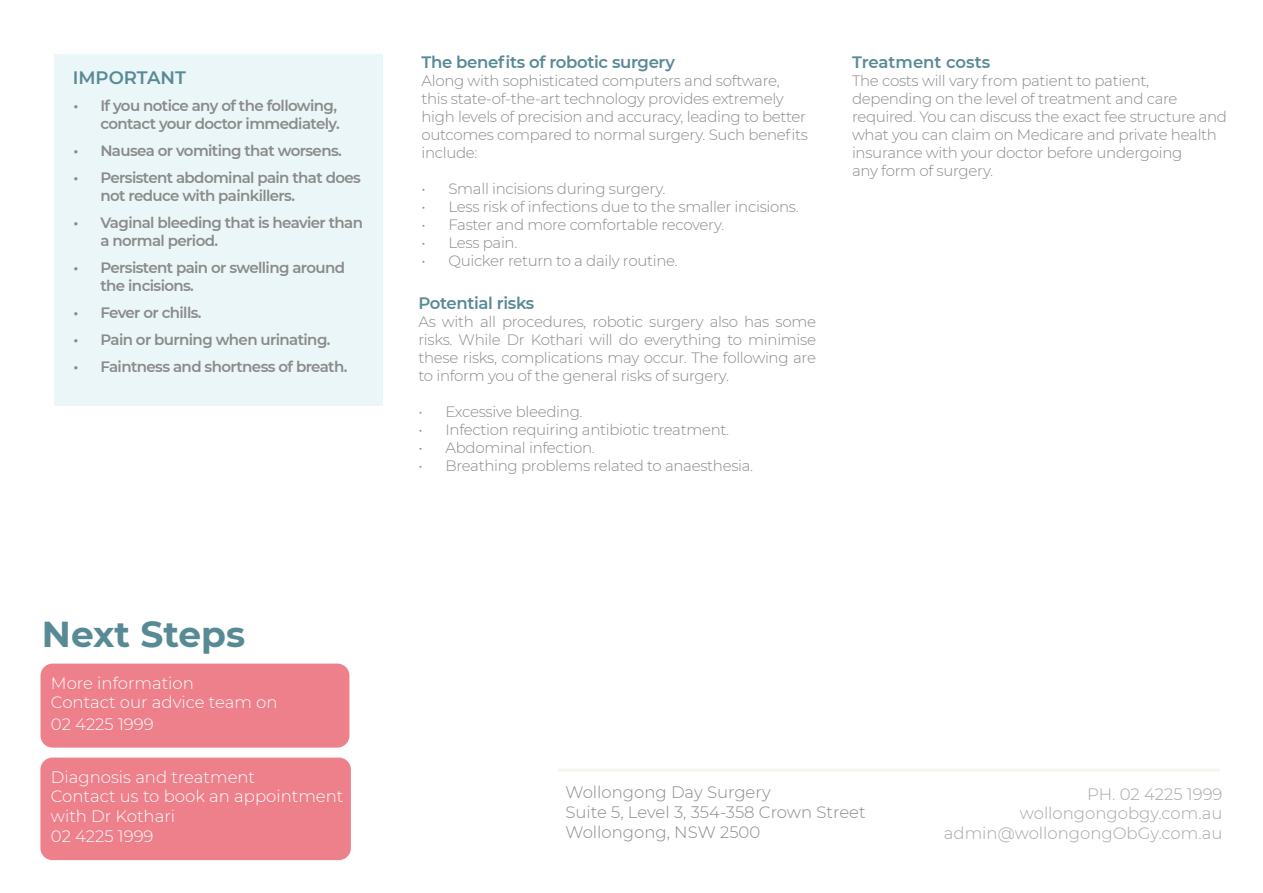
<style>
.page{position:relative;width:1263px;height:893px;background:#fff}
.page>*{position:absolute;margin:0;border:0;box-sizing:border-box;transform-origin:0 0}
.t1{font:700 36px "Montserrat";color:#588a95}
.t2{font:600 18px "Montserrat";color:#588a95}
.t3{font:300 16.5px/19.8px "Montserrat";color:#fff}
.t4{font:300 16.5px/19.8px "Montserrat";color:#8a8a8a}
.t5{font:300 16.5px/19.8px "Montserrat";color:#a6a6a5;text-align:right}
.t6{font:600 16.5px "Montserrat";letter-spacing:-.02em;color:#588a95}
.t7{font:600 16.5px "Montserrat";color:#588a95}
.t8{font:300 15px/18px "Montserrat";letter-spacing:-.02em;color:#8a8a8a}
.t9{font:600 15px/18px "Montserrat";letter-spacing:-.04em;color:#8a8a8a}
</style>
<div class="page">
<div style="left:41px;top:664px;width:308px;height:84px;background:#ed808b;border-radius:12px"></div>
<div style="left:40px;top:758px;width:311px;height:102px;background:#ed808b;border-radius:12px"></div>
<hr style="left:558px;top:769px;width:661px;height:3px;background:#f5f4ee">
<div style="left:54px;top:55px;width:328px;height:351px;background:#eaf6f7"></div>
<p class="t2" style="left:73px;top:65px;width:115px">IMPORTANT</p>
<p class="t9" style="left:73px;top:96px;width:268px;text-align:right">• If you notice any of the following, contact your doctor immediately.</p>
<p class="t9" style="left:73px;top:141px;width:270px">• Nausea or vomiting that worsens.</p>
<p class="t9" style="left:100px;top:168px;width:262px;text-indent:-27px">• Persistent abdominal pain that does not reduce with painkillers.</p>
<p class="t9" style="left:100px;top:213px;width:264px;text-indent:-27px">• Vaginal bleeding that is heavier than a normal period.</p>
<p class="t9" style="left:100px;top:258px;width:246px;text-indent:-27px">• Persistent pain or swelling around the incisions.</p>
<p class="t9" style="left:73px;top:303px;width:130px">• Fever or chills.</p>
<p class="t9" style="left:73px;top:330px;width:259px">• Pain or burning when urinating.</p>
<p class="t9" style="left:73px;top:357px;width:275px">• Faintness and shortness of breath.</p>
<p class="t6" style="left:421px;top:50px;width:255px">The benefits of robotic surgery</p>
<p class="t8" style="left:421px;top:71px;width:388px">Along with sophisticated computers and software, this state-of-the-art technology provides extremely high levels of precision and accuracy, leading to better outcomes compared to normal surgery. Such benefits include:</p>
<p class="t8" style="left:421px;top:179px;width:245px">• Small incisions during surgery.</p>
<p class="t8" style="left:421px;top:197px;width:379px">• Less risk of infections due to the smaller incisions.</p>
<p class="t8" style="left:421px;top:215px;width:304px">• Faster and more comfortable recovery.</p>
<p class="t8" style="left:421px;top:233px;width:97px">• Less pain.</p>
<p class="t8" style="left:421px;top:251px;width:258px">• Quicker return to a daily routine.</p>
<p class="t6" style="left:418px;top:291px;width:117px">Potential risks</p>
<p class="t8" style="left:418px;top:312px;width:399px;text-align:justify">As with all procedures, robotic surgery also has some risks. While Dr Kothari will do everything to minimise these risks, complications may occur. The following are to inform you of the general risks of surgery.</p>
<p class="t8" style="left:418px;top:402px;width:166px">• Excessive bleeding.</p>
<p class="t8" style="left:418px;top:420px;width:312px">• Infection requiring antibiotic treatment.</p>
<p class="t8" style="left:418px;top:438px;width:178px">• Abdominal infection.</p>
<p class="t8" style="left:418px;top:456px;width:336px">• Breathing problems related to anaesthesia.</p>
<p class="t7" style="left:852px;top:50px;width:140px">Treatment costs</p>
<p class="t8" style="left:852px;top:71px;width:377px">The costs will vary from patient to patient, depending on the level of treatment and care required. You can discuss the exact fee structure and what you can claim on Medicare and private health insurance with your doctor before undergoing<br>any form of surgery.</p>
<h1 class="t1" style="left:42px;top:608px;width:205px">Next Steps</h1>
<p class="t3" style="left:51px;top:672px;width:228px">More information<br>Contact our advice team on</p>
<p class="t3" style="left:51px;top:714px;width:104px">02 4225 1999</p>
<p class="t3" style="left:51px;top:766px;width:294px">Diagnosis and treatment<br>Contact us to book an appointment with Dr Kothari<br>02 4225 1999</p>
<p class="t4" style="left:565px;top:782px;width:302px">Wollongong Day Surgery<br>Suite 5, Level 3, 354-358 Crown Street<br>Wollongong, NSW 2500</p>
<p class="t5" style="left:944px;top:783px;width:280px">PH. 02 4225 1999 wollongongobgy.com.au admin@wollongongObGy.com.au</p>
</div>
